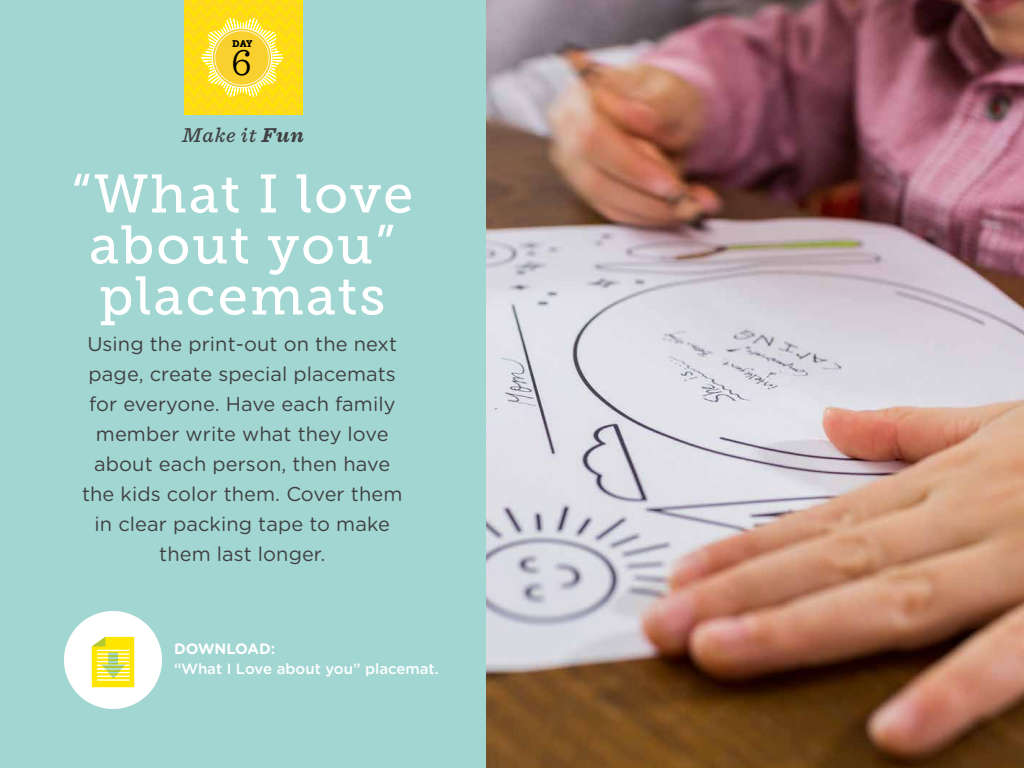
<style>
.page{position:relative;width:1024px;height:768px;background:#fff}
.page>*{position:absolute;margin:0;border:0;box-sizing:border-box;transform-origin:0 0}
.t1{font:54px/51px "Museo Slab 500";letter-spacing:.04em;color:#fff;text-align:center}
.t2{font:300 39.6px "Sentinel";color:#000}
.t3{font:italic 500 21px "Sentinel";letter-spacing:.04em;color:#414042}
.t4{font:20px/30px "Gotham Rounded";letter-spacing:.005em;color:#414042;text-align:center}
.t5{font:500 15px "Gotham Rounded";color:#fff}
.t6{font:700 15px "Gotham Rounded";color:#fff}
.t7{font:9.6px "Museo Slab 900";color:#000}
.s1{font-weight:700}
</style>
<div class="page">
<div style="left:0;top:0;width:486px;height:768px;background:#a1d6d2"></div>
<div style="left:64px;top:611px;width:98px;height:98px;background:#fff;border-radius:50%"></div>
<img style="left:486px;top:0;width:538px;height:768px">
<svg style="left:184px;top:0;width:118px;height:115px;background:#fddd2c"></svg>
<svg style="left:92px;top:637px;width:42px;height:50px;background:#f1e63e"></svg>
<p class="t7" style="left:232px;top:38px;width:22px">DAY</p>
<h2 class="t2" style="left:232px;top:33px;width:22px">6</h2>
<p class="t3" style="left:182px;top:119px;width:123px">Make it <span class="s1">Fun</span></p>
<h1 class="t1" style="left:71px;top:169px;width:343px">“What I love about you” placemats</h1>
<p class="t4" style="left:82px;top:328px;width:322px">Using the print-out on the next page, create special placemats for everyone. Have each family member write what they love about each person, then have the kids color them. Cover them in clear packing tape to make them last longer.</p>
<p class="t6" style="left:174px;top:638px;width:103px">DOWNLOAD:</p>
<p class="t5" style="left:174px;top:658px;width:266px">“What I Love about you” placemat.</p>
</div>
